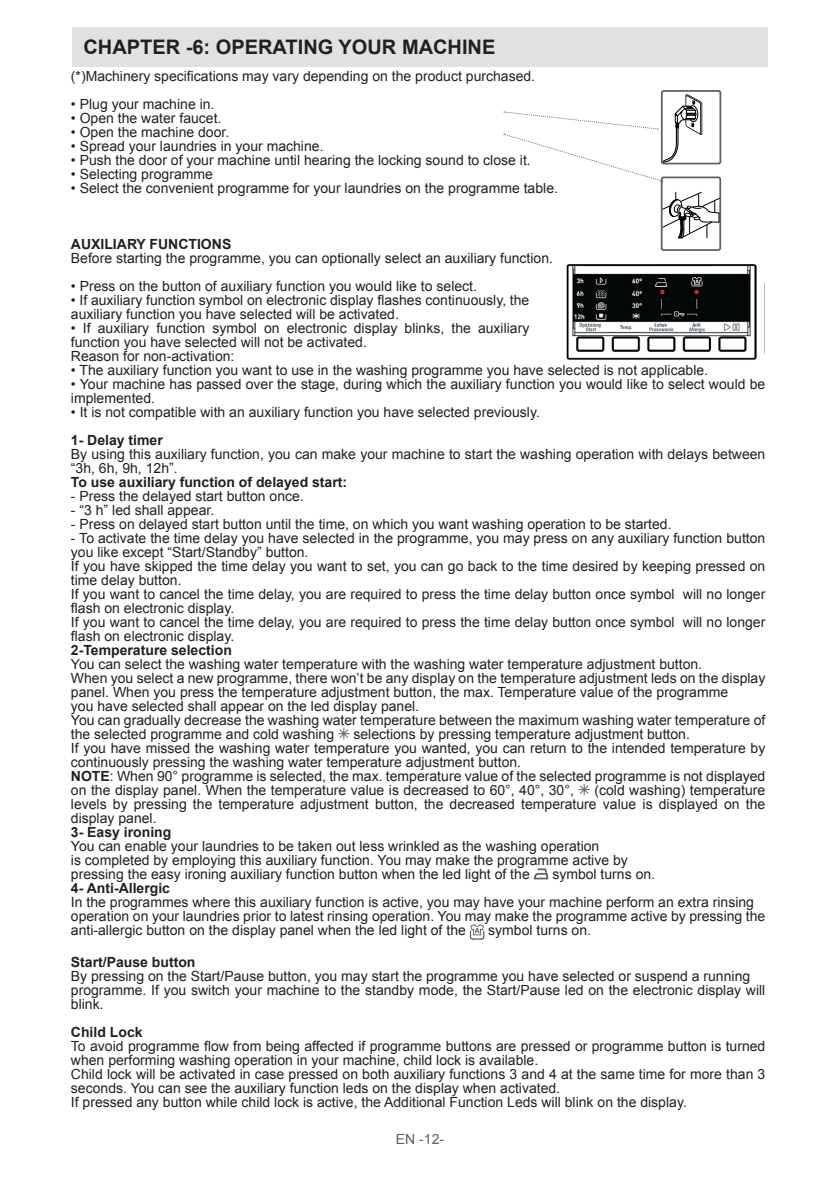
<style>
.page{position:relative;width:840px;height:1191px;background:#fff}
.page>*{position:absolute;margin:0;border:0;box-sizing:border-box;transform-origin:0 0}
.t1{font:700 20px "Arial";color:#231f20}
.normal_yazı{font:14px/14px "Arial";color:#231f20}
.normal_yazı-2{font:700 14px "Arial";color:#231f20}
.t2{font:14px "Arial";color:#5f6062}
.s1{font-weight:700}
</style>
<div class="page">
<div style="left:72px;top:27px;width:695px;height:40px;background:#e0e1e3"></div>
<div style="left:660px;top:176px;width:60px;height:75px;border:2px solid #5f6062;border-radius:2px"></div>
<svg style="left:661px;top:192px;width:58px;height:59px"></svg>
<div style="left:660px;top:90px;width:60px;height:74px;border:2px solid #5f6062;border-radius:2px"></div>
<svg style="left:503px;top:93px;width:199px;height:89px"></svg>
<svg style="left:338px;top:728px;width:11px;height:11px"></svg>
<svg style="left:578px;top:784px;width:11px;height:11px"></svg>
<svg style="left:533px;top:868px;width:15px;height:12px"></svg>
<svg style="left:469px;top:924px;width:15px;height:15px"></svg>
<img style="left:566px;top:264px;width:189px;height:23px">
<svg style="left:532px;top:287px;width:225px;height:75px"></svg>
<p class="t1" style="left:83px;top:34px;width:413px">CHAPTER -6: OPERATING YOUR MACHINE</p>
<p class="normal_yazı" style="left:71px;top:69px;width:465px">(*)Machinery specifications may vary depending on the product purchased.</p>
<p class="normal_yazı" style="left:71px;top:97px;width:145px">• Plug your machine in.</p>
<p class="normal_yazı" style="left:71px;top:111px;width:152px">• Open the water faucet.</p>
<p class="normal_yazı" style="left:71px;top:125px;width:160px">• Open the machine door.</p>
<p class="normal_yazı" style="left:71px;top:139px;width:254px">• Spread your laundries in your machine.</p>
<p class="normal_yazı" style="left:71px;top:153px;width:461px">• Push the door of your machine until hearing the locking sound to close it.</p>
<p class="normal_yazı" style="left:71px;top:167px;width:143px">• Selecting programme</p>
<p class="normal_yazı" style="left:71px;top:181px;width:488px">• Select the convenient programme for your laundries on the programme table.</p>
<p class="normal_yazı-2" style="left:71px;top:235px;width:162px">AUXILIARY FUNCTIONS</p>
<p class="normal_yazı" style="left:71px;top:251px;width:483px">Before starting the programme, you can optionally select an auxiliary function.</p>
<p class="normal_yazı" style="left:71px;top:279px;width:407px">• Press on the button of auxiliary function you would like to select.</p>
<p class="normal_yazı" style="left:71px;top:293px;width:459px">• If auxiliary function symbol on electronic display flashes continuously, the auxiliary function you have selected will be activated.</p>
<p class="normal_yazı" style="left:71px;top:321px;width:459px">• If auxiliary function symbol on electronic display blinks, the auxiliary function you have selected will not be activated.</p>
<p class="normal_yazı" style="left:71px;top:349px;width:165px">Reason for non-activation:</p>
<p class="normal_yazı" style="left:71px;top:363px;width:638px">• The auxiliary function you want to use in the washing programme you have selected is not applicable.</p>
<p class="normal_yazı" style="left:71px;top:377px;width:695px">• Your machine has passed over the stage, during which the auxiliary function you would like to select would be implemented.</p>
<p class="normal_yazı" style="left:71px;top:405px;width:470px">• It is not compatible with an auxiliary function you have selected previously.</p>
<p class="normal_yazı-2" style="left:71px;top:431px;width:93px">1- Delay timer</p>
<p class="normal_yazı" style="left:71px;top:447px;width:695px">By using this auxiliary function, you can make your machine to start the washing operation with delays between “3h, 6h, 9h, 12h”.</p>
<p class="normal_yazı-2" style="left:71px;top:473px;width:277px">To use auxiliary function of delayed start:</p>
<p class="normal_yazı" style="left:71px;top:489px;width:234px">- Press the delayed start button once.</p>
<p class="normal_yazı" style="left:71px;top:503px;width:145px">- “3 h” led shall appear.</p>
<p class="normal_yazı" style="left:71px;top:517px;width:601px">- Press on delayed start button until the time, on which you want washing operation to be started.</p>
<p class="normal_yazı" style="left:71px;top:531px;width:695px">- To activate the time delay you have selected in the programme, you may press on any auxiliary function button you like except “Start/Standby” button.</p>
<p class="normal_yazı" style="left:71px;top:559px;width:695px">If you have skipped the time delay you want to set, you can go back to the time desired by keeping pressed on time delay button.</p>
<p class="normal_yazı" style="left:71px;top:587px;width:695px">If you want to cancel the time delay, you are required to press the time delay button once symbol will no longer flash on electronic display.</p>
<p class="normal_yazı" style="left:71px;top:615px;width:695px">If you want to cancel the time delay, you are required to press the time delay button once symbol will no longer flash on electronic display.</p>
<p class="normal_yazı-2" style="left:71px;top:641px;width:162px">2-Temperature selection</p>
<p class="normal_yazı" style="left:71px;top:657px;width:632px">You can select the washing water temperature with the washing water temperature adjustment button.</p>
<p class="normal_yazı" style="left:71px;top:671px;width:695px">When you select a new programme, there won’t be any display on the temperature adjustment leds on the display panel. When you press the temperature adjustment button, the max. Temperature value of the programme</p>
<p class="normal_yazı" style="left:71px;top:699px;width:349px">you have selected shall appear on the led display panel.</p>
<p class="normal_yazı" style="left:71px;top:713px;width:695px">You can gradually decrease the washing water temperature between the maximum washing water temperature of the selected programme and cold washing</p>
<p class="normal_yazı" style="left:353px;top:727px;width:338px">selections by pressing temperature adjustment button.</p>
<p class="normal_yazı" style="left:71px;top:741px;width:695px">If you have missed the washing water temperature you wanted, you can return to the intended temperature by continuously pressing the washing water temperature adjustment button.</p>
<p class="normal_yazı" style="left:71px;top:769px;width:695px"><span class="s1">NOTE</span>: When 90° programme is selected, the max. temperature value of the selected programme is not displayed on the display panel. When the temperature value is decreased to 60°, 40°, 30°,</p>
<p class="normal_yazı" style="left:71px;top:783px;width:695px;text-align:justify;text-indent:523px">(cold washing) temperature levels by pressing the temperature adjustment button, the decreased temperature value is displayed on the display panel.</p>
<p class="normal_yazı-2" style="left:71px;top:823px;width:102px">3- Easy ironing</p>
<p class="normal_yazı" style="left:71px;top:839px;width:529px">You can enable your laundries to be taken out less wrinkled as the washing operation</p>
<p class="normal_yazı" style="left:71px;top:853px;width:558px">is completed by employing this auxiliary function. You may make the programme active by</p>
<p class="normal_yazı" style="left:71px;top:867px;width:460px">pressing the easy ironing auxiliary function button when the led light of the</p>
<p class="normal_yazı" style="left:552px;top:867px;width:104px">symbol turns on.</p>
<p class="normal_yazı-2" style="left:71px;top:879px;width:101px">4- Anti-Allergic</p>
<p class="normal_yazı" style="left:71px;top:895px;width:684px">In the programmes where this auxiliary function is active, you may have your machine perform an extra rinsing</p>
<p class="normal_yazı" style="left:71px;top:909px;width:695px">operation on your laundries prior to latest rinsing operation. You may make the programme active by pressing the anti-allergic button on the display panel when the led light of the</p>
<p class="normal_yazı" style="left:488px;top:923px;width:104px">symbol turns on.</p>
<p class="normal_yazı-2" style="left:71px;top:953px;width:126px">Start/Pause button</p>
<p class="normal_yazı" style="left:71px;top:969px;width:680px">By pressing on the Start/Pause button, you may start the programme you have selected or suspend a running</p>
<p class="normal_yazı" style="left:71px;top:983px;width:695px">programme. If you switch your machine to the standby mode, the Start/Pause led on the electronic display will blink.</p>
<p class="normal_yazı-2" style="left:71px;top:1023px;width:73px">Child Lock</p>
<p class="normal_yazı" style="left:71px;top:1039px;width:695px">To avoid programme flow from being affected if programme buttons are pressed or programme button is turned when performing washing operation in your machine, child lock is available.</p>
<p class="normal_yazı" style="left:71px;top:1067px;width:695px">Child lock will be activated in case pressed on both auxiliary functions 3 and 4 at the same time for more than 3 seconds. You can see the auxiliary function leds on the display when activated.</p>
<p class="normal_yazı" style="left:71px;top:1095px;width:617px">If pressed any button while child lock is active, the Additional Function Leds will blink on the display.</p>
<p class="t2" style="left:395px;top:1129px;width:50px">EN -12-</p>
</div>
